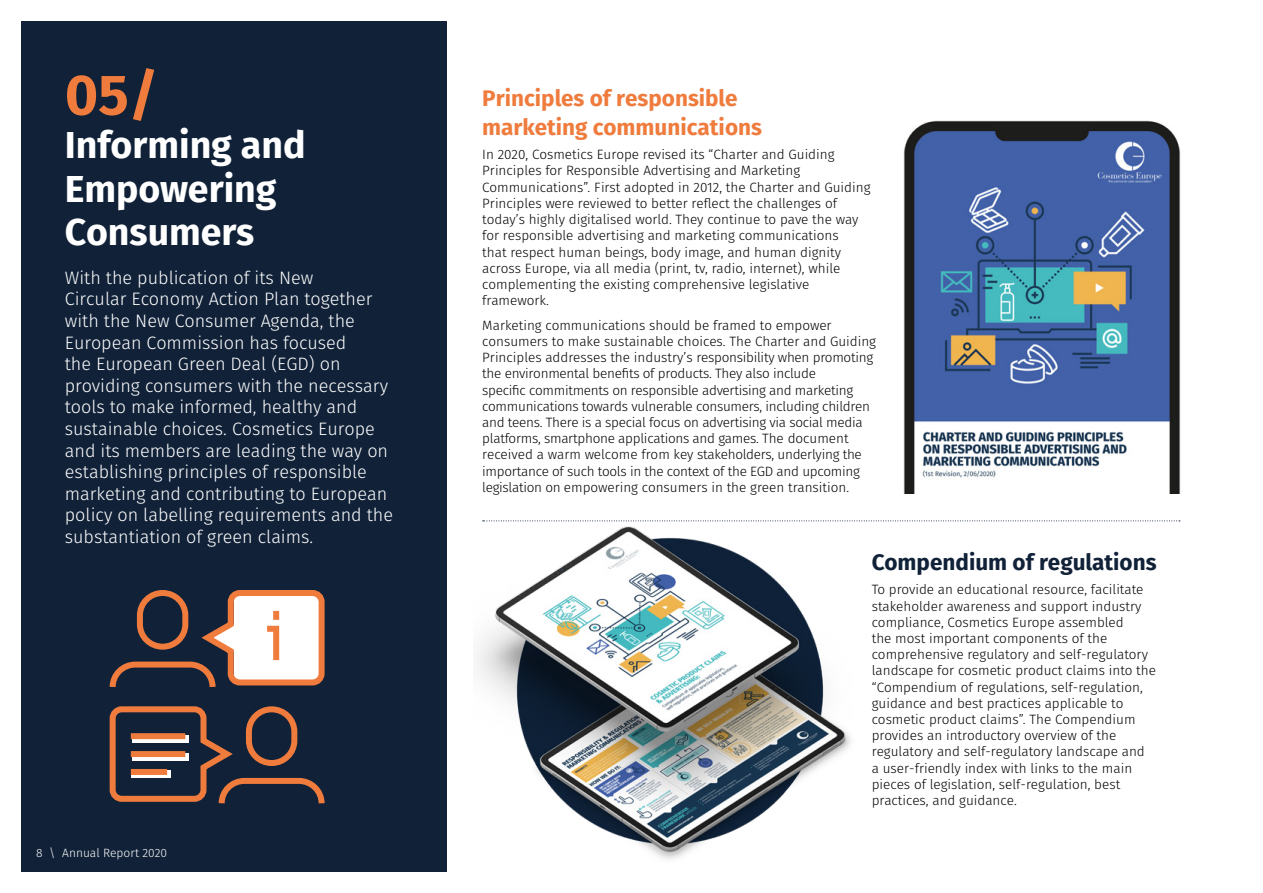
<style>
.page{position:relative;width:1263px;height:893px;background:#fff}
.page>*{position:absolute;margin:0;border:0;box-sizing:border-box;transform-origin:0 0}
.t1{font:700 57px "Fira Sans";color:#ef7b3d}
.t2{font:700 37.5px/43.5px "Fira Sans";color:#fff}
.t3{font:700 22.5px/28.5px "Fira Sans";color:#ef7b3d}
.t4{font:700 22.5px "Fira Sans";color:#102138}
.t5{font:300 18px/21.6px "Fira Sans";color:#fff}
.t6{font:300 13.5px/16.2px "Fira Sans";color:#000}
.t7{font:300 13.5px/16.2px "Fira Sans";letter-spacing:-.02em;color:#000}
.t8{font:300 12px "Fira Sans";color:#fff}
</style>
<div class="page">
<div style="left:21px;top:21px;width:425px;height:851px;background:#102138"></div>
<img style="left:476px;top:520px;width:411px;height:339px">
<svg style="left:483px;top:520px;width:697px;height:1px"></svg>
<img style="left:903px;top:120px;width:278px;height:373px">
<svg style="left:109px;top:590px;width:216px;height:214px"></svg>
<h1 class="t1" style="left:65px;top:47px;width:95px">05/</h1>
<h2 class="t2" style="left:65px;top:121px;width:242px">Informing and<br>Empowering<br>Consumers</h2>
<p class="t5" style="left:65px;top:267px;width:330px">With the publication of its New<br>Circular Economy Action Plan together with the New Consumer Agenda, the European Commission has focused<br>the European Green Deal (EGD) on providing consumers with the necessary tools to make informed, healthy and sustainable choices. Cosmetics Europe and its members are leading the way on establishing principles of responsible marketing and contributing to European policy on labelling requirements and the substantiation of green claims.</p>
<p class="t8" style="left:36px;top:844px;width:132px">8 \ Annual Report 2020</p>
<h3 class="t3" style="left:482px;top:82px;width:281px">Principles of responsible marketing communications</h3>
<p class="t6" style="left:482px;top:146px;width:390px">In 2020, Cosmetics Europe revised its “Charter and Guiding Principles for Responsible Advertising and Marketing Communications”. First adopted in 2012, the Charter and Guiding Principles were reviewed to better reflect the challenges of today’s highly digitalised world. They continue to pave the way for responsible advertising and marketing communications<br>that respect human beings, body image, and human dignity across Europe, via all media (print, tv, radio, internet), while complementing the existing comprehensive legislative framework.</p>
<p class="t7" style="left:482px;top:317px;width:395px">Marketing communications should be framed to empower consumers to make sustainable choices. The Charter and Guiding Principles addresses the industry’s responsibility when promoting the environmental benefits of products. They also include<br>specific commitments on responsible advertising and marketing communications towards vulnerable consumers, including children and teens. There is a special focus on advertising via social media platforms, smartphone applications and games. The document received a warm welcome from key stakeholders, underlying the importance of such tools in the context of the EGD and upcoming legislation on empowering consumers in the green transition.</p>
<h3 class="t4" style="left:872px;top:543px;width:286px">Compendium of regulations</h3>
<p class="t6" style="left:872px;top:582px;width:286px">To provide an educational resource, facilitate stakeholder awareness and support industry compliance, Cosmetics Europe assembled<br>the most important components of the comprehensive regulatory and self-regulatory landscape for cosmetic product claims into the “Compendium of regulations, self-regulation, guidance and best practices applicable to cosmetic product claims”. The Compendium provides an introductory overview of the regulatory and self-regulatory landscape and<br>a user-friendly index with links to the main pieces of legislation, self-regulation, best practices, and guidance.</p>
</div>
